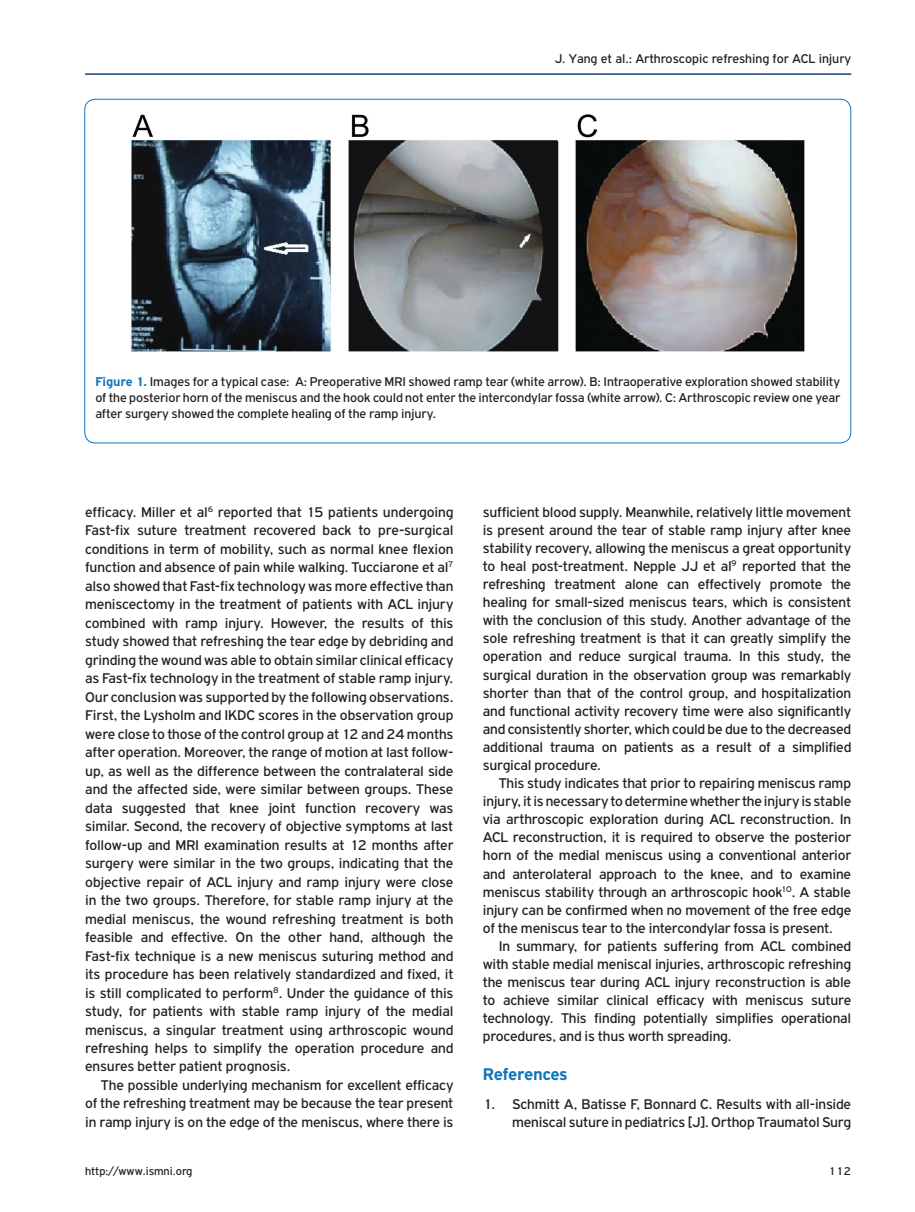
<style>
.page{position:relative;width:915px;height:1212px;background:#fff}
.page>*{position:absolute;margin:0;border:0;box-sizing:border-box;transform-origin:0 0}
.t1{font:700 18px "PF Highway Gothic";letter-spacing:-.02em;color:#1074bc}
.t2{font:15px/18.5px "PF Highway Gothic";letter-spacing:-.01em;color:#231f20;text-align:justify}
.t3{font:13.5px/16.2px "PF Highway Gothic";color:#231f20;text-align:justify}
.t4{font:12px "PF Highway Gothic";color:#231f20}
.s1{font-weight:700;color:#1074bc}
</style>
<div class="page">
<hr style="left:85px;top:73px;width:765px;height:2px;background:#1a3f74">
<img style="left:131px;top:114px;width:674px;height:238px">
<p class="t3" style="left:554px;top:50px;width:298px">J. Yang et al.: Arthroscopic refreshing for ACL injury</p>
<p class="t3" style="left:95px;top:373px;width:746px"><span class="s1">Figure 1.</span> Images for a typical case: A: Preoperative MRI showed ramp tear (white arrow). B: Intraoperative exploration showed stability of the posterior horn of the meniscus and the hook could not enter the intercondylar fossa (white arrow). C: Arthroscopic review one year after surgery showed the complete healing of the ramp injury.</p>
<p class="t2" style="left:85px;top:502px;width:370px">efficacy. Miller et al<sup>6</sup> reported that 15 patients undergoing Fast-fix suture treatment recovered back to pre-surgical conditions in term of mobility, such as normal knee flexion function and absence of pain while walking. Tucciarone et al<sup>7 </sup>also showed that Fast-fix technology was more effective than meniscectomy in the treatment of patients with ACL injury combined with ramp injury. However, the results of this study showed that refreshing the tear edge by debriding and grinding the wound was able to obtain similar clinical efficacy as Fast-fix technology in the treatment of stable ramp injury.<br>Our conclusion was supported by the following observations.<br>First, the Lysholm and IKDC scores in the observation group were close to those of the control group at 12 and 24 months after operation. Moreover, the range of motion at last follow&shy;up, as well as the difference between the contralateral side and the affected side, were similar between groups. These data suggested that knee joint function recovery was similar. Second, the recovery of objective symptoms at last follow-up and MRI examination results at 12 months after surgery were similar in the two groups, indicating that the objective repair of ACL injury and ramp injury were close in the two groups. Therefore, for stable ramp injury at the medial meniscus, the wound refreshing treatment is both feasible and effective. On the other hand, although the Fast-fix technique is a new meniscus suturing method and its procedure has been relatively standardized and fixed, it is still complicated to perform<sup>8</sup>. Under the guidance of this study, for patients with stable ramp injury of the medial meniscus, a singular treatment using arthroscopic wound refreshing helps to simplify the operation procedure and ensures better patient prognosis.</p>
<p class="t2" style="left:85px;top:1076px;width:370px;text-indent:16px">The possible underlying mechanism for excellent efficacy of the refreshing treatment may be because the tear present in ramp injury is on the edge of the meniscus, where there is</p>
<p class="t2" style="left:482px;top:503px;width:370px">sufficient blood supply. Meanwhile, relatively little movement is present around the tear of stable ramp injury after knee stability recovery, allowing the meniscus a great opportunity to heal post-treatment. Nepple JJ et al<sup>9</sup> reported that the refreshing treatment alone can effectively promote the healing for small-sized meniscus tears, which is consistent with the conclusion of this study. Another advantage of the sole refreshing treatment is that it can greatly simplify the operation and reduce surgical trauma. In this study, the surgical duration in the observation group was remarkably shorter than that of the control group, and hospitalization and functional activity recovery time were also significantly and consistently shorter, which could be due to the decreased additional trauma on patients as a result of a simplified surgical procedure.</p>
<p class="t2" style="left:482px;top:774px;width:370px;text-indent:16px">This study indicates that prior to repairing meniscus ramp injury, it is necessary to determine whether the injury is stable via arthroscopic exploration during ACL reconstruction. In ACL reconstruction, it is required to observe the posterior horn of the medial meniscus using a conventional anterior and anterolateral approach to the knee, and to examine meniscus stability through an arthroscopic hook<sup>10</sup>. A stable injury can be confirmed when no movement of the free edge of the meniscus tear to the intercondylar fossa is present.</p>
<p class="t2" style="left:482px;top:937px;width:370px;text-indent:16px">In summary, for patients suffering from ACL combined with stable medial meniscal injuries, arthroscopic refreshing the meniscus tear during ACL injury reconstruction is able to achieve similar clinical efficacy with meniscus suture technology. This finding potentially simplifies operational procedures, and is thus worth spreading.</p>
<p class="t1" style="left:482px;top:1064px;width:86px">References</p>
<p class="t2" style="left:483px;top:1095px;width:369px;text-align:right">1. Schmitt A, Batisse F, Bonnard C. Results with all-inside meniscal suture in pediatrics [J]. Orthop Traumatol Surg</p>
<p class="t4" style="left:85px;top:1165px;width:109px">http://www.ismni.org</p>
<p class="t4" style="left:828px;top:1165px;width:24px">112</p>
</div>
